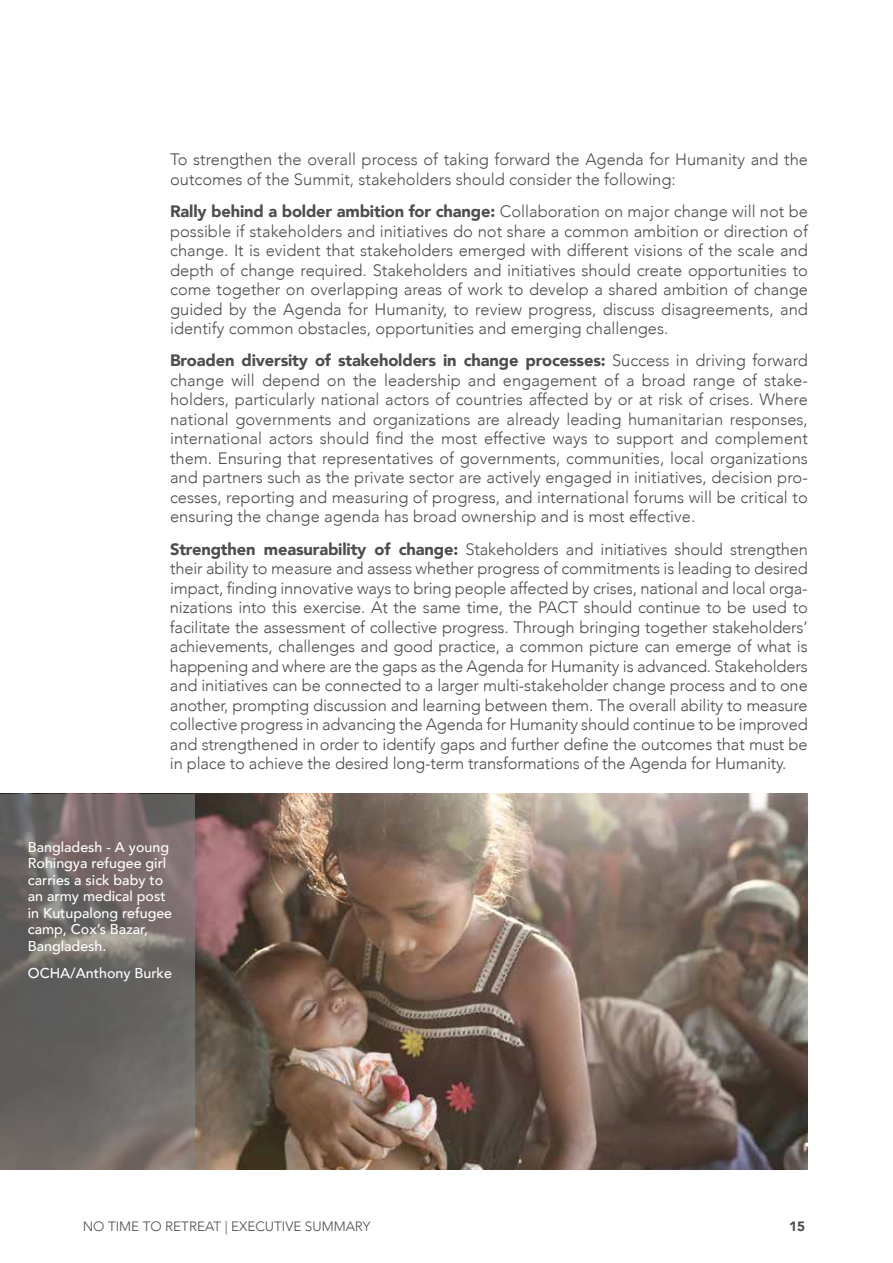
<style>
.page{position:relative;width:893px;height:1263px;background:#fff}
.page>*{position:absolute;margin:0;border:0;box-sizing:border-box;transform-origin:0 0}
.t1{font:300 16.5px/19.5px "Avenir";color:#4d4d4f;text-align:justify}
.t2{font:500 14.25px/16.5px "Avenir";color:#fff}
.t3{font:300 13.5px "Avenir";color:#4d4d4f}
.t4{font:900 13.5px "Avenir";color:#4d4d4f}
.s1{font-weight:900}
</style>
<div class="page">
<img style="left:194px;top:794px;width:614px;height:375px">
<svg style="left:0;top:793px;width:194px;height:376px;background:#6e6866"></svg>
<p class="t1" style="left:170px;top:150px;width:639px">To strengthen the overall process of taking forward the Agenda for Humanity and the outcomes of the Summit, stakeholders should consider the following:</p>
<p class="t1" style="left:170px;top:202px;width:639px"><span class="s1">Rally behind a bolder ambition for change:</span> Collaboration on major change will not be possible if stakeholders and initiatives do not share a common ambition or direction of change. It is evident that stakeholders emerged with different visions of the scale and depth of change required. Stakeholders and initiatives should create opportunities to come together on overlapping areas of work to develop a shared ambition of change guided by the Agenda for Humanity, to review progress, discuss disagreements, and identify common obstacles, opportunities and emerging challenges.</p>
<p class="t1" style="left:170px;top:351px;width:639px"><span class="s1">Broaden diversity of stakeholders in change processes:</span> Success in driving forward change will depend on the leadership and engagement of a broad range of stake&shy;holders, particularly national actors of countries affected by or at risk of crises. Where national governments and organizations are already leading humanitarian responses, international actors should find the most effective ways to support and complement them. Ensuring that representatives of governments, communities, local organizations and partners such as the private sector are actively engaged in initiatives, decision pro&shy;cesses, reporting and measuring of progress, and international forums will be critical to ensuring the change agenda has broad ownership and is most effective.</p>
<p class="t1" style="left:170px;top:539px;width:639px"><span class="s1">Strengthen measurability of change:</span> Stakeholders and initiatives should strengthen their ability to measure and assess whether progress of commitments is leading to desired impact, finding innovative ways to bring people affected by crises, national and local orga&shy;nizations into this exercise. At the same time, the PACT should continue to be used to facilitate the assessment of collective progress. Through bringing together stakeholders’ achievements, challenges and good practice, a common picture can emerge of what is happening and where are the gaps as the Agenda for Humanity is advanced. Stakeholders and initiatives can be connected to a larger multi-stakeholder change process and to one another, prompting discussion and learning between them. The overall ability to measure collective progress in advancing the Agenda for Humanity should continue to be improved and strengthened in order to identify gaps and further define the outcomes that must be in place to achieve the desired long-term transformations of the Agenda for Humanity.</p>
<p class="t2" style="left:28px;top:838px;width:146px">Bangladesh - A young<br>Rohingya refugee girl carries a sick baby to an army medical post in Kutupalong refugee camp, Cox’s Bazar,<br>Bangladesh.</p>
<p class="t2" style="left:28px;top:964px;width:146px">OCHA/Anthony Burke</p>
<p class="t3" style="left:83px;top:1219px;width:250px">No time to retreat | EXECUTIVE SUMMAR</p>
<p class="t3" style="left:363px;top:1219px;width:9px">Y</p>
<p class="t4" style="left:789px;top:1215px;width:17px">15</p>
</div>
